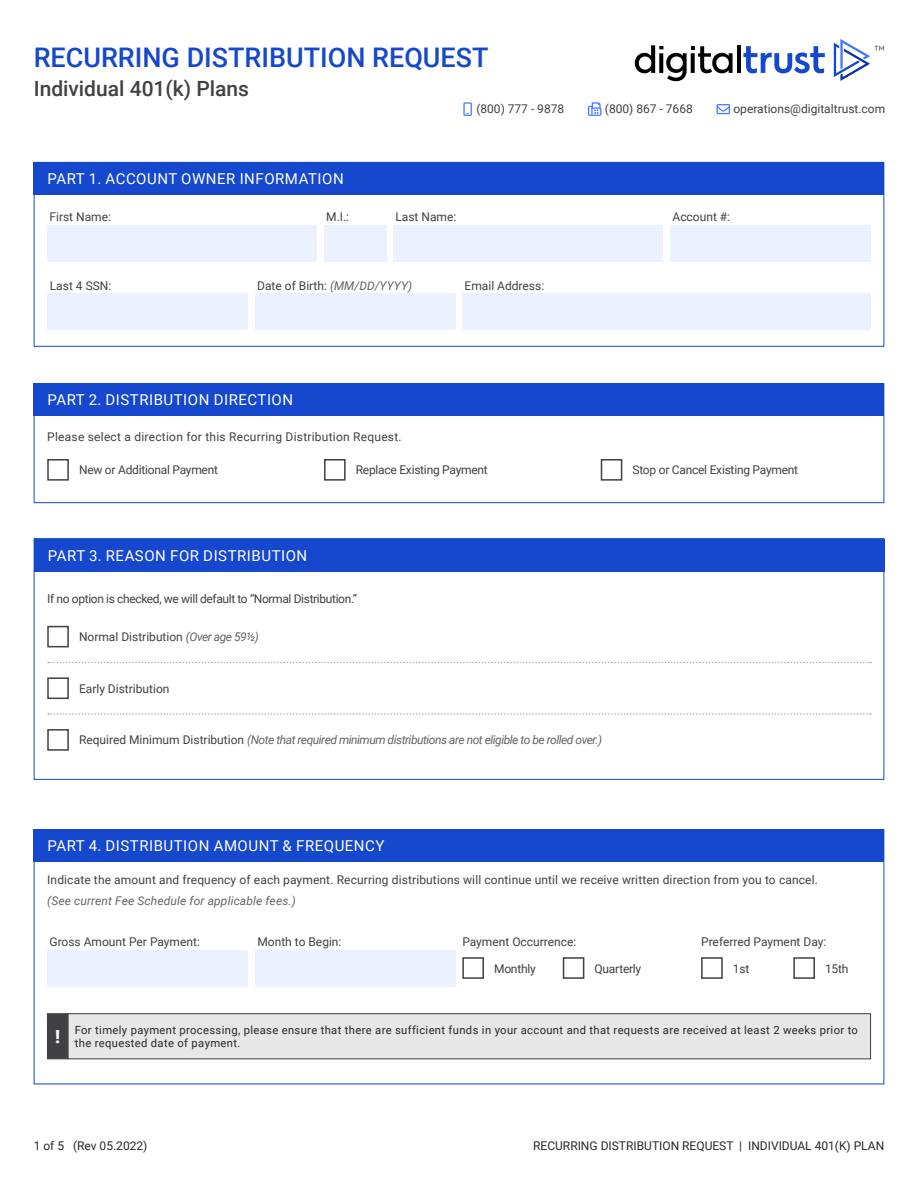
<style>
.page{position:relative;width:918px;height:1188px;background:#fff}
.page>*{position:absolute;margin:0;border:0;box-sizing:border-box;transform-origin:0 0}
.t1{font:500 27px "Roboto";color:#1548cd}
.t2{font:500 21px "Roboto";color:#414042}
.t3{font:900 18px "Roboto";color:#fff}
.t4{font:15px "Roboto";letter-spacing:.035em;color:#fff}
.t5{font:12px "Roboto";color:#414042}
.t6{font:italic 12px "Roboto";letter-spacing:-.04em;color:#636466}
.t7{font:12px "Roboto";letter-spacing:-.02em;color:#414042}
.t8{font:12px "Roboto";color:#282829}
.t9{font:12px "Roboto";letter-spacing:.02em;color:#414042}
.t10{font:12px "Roboto";letter-spacing:-.03em;color:#414042}
.t11{font:italic 12px "Roboto";letter-spacing:.01em;color:#636466}
.t12{font:11.25px/13.5px "Roboto";letter-spacing:.03em;color:#282829}
.s1{font-style:italic;color:#636466}
.s2{font-style:normal;color:#414042}
</style>
<div class="page">
<div style="left:34px;top:383px;width:850px;height:120px;border:1px solid #1548cd"></div>
<svg style="left:717px;top:104px;width:13px;height:10px"></svg>
<svg style="left:463px;top:102px;width:9px;height:14px"></svg>
<svg style="left:588px;top:102px;width:13px;height:14px"></svg>
<svg style="left:743px;top:46px;width:82px;height:28px"></svg>
<hr style="left:737px;top:45px;width:4px;height:28px;background:#000">
<svg style="left:635px;top:45px;width:98px;height:36px"></svg>
<svg style="left:691px;top:53px;width:4px;height:20px"></svg>
<svg style="left:834px;top:39px;width:50px;height:42px"></svg>
<div style="left:47px;top:626px;width:22px;height:21px;background:#fff;border:2px solid #414042"></div>
<div style="left:47px;top:729px;width:22px;height:22px;background:#fff;border:2px solid #414042"></div>
<div style="left:47px;top:677px;width:22px;height:22px;background:#fff;border:2px solid #414042"></div>
<svg style="left:48px;top:713px;width:823px;height:2px"></svg>
<svg style="left:48px;top:662px;width:823px;height:1px"></svg>
<div style="left:255px;top:950px;width:201px;height:36px;background:#ecf1ff"></div>
<div style="left:47px;top:950px;width:201px;height:36px;background:#ecf1ff"></div>
<div style="left:462px;top:957px;width:22px;height:22px;background:#fff;border:2px solid #414042"></div>
<div style="left:701px;top:957px;width:22px;height:22px;background:#fff;border:2px solid #414042"></div>
<div style="left:793px;top:957px;width:22px;height:22px;background:#fff;border:2px solid #414042"></div>
<div style="left:563px;top:957px;width:21px;height:22px;background:#fff;border:2px solid #414042"></div>
<div style="left:47px;top:459px;width:22px;height:22px;background:#fff;border:2px solid #414042"></div>
<div style="left:324px;top:459px;width:22px;height:22px;background:#fff;border:2px solid #414042"></div>
<div style="left:601px;top:459px;width:21px;height:22px;background:#fff;border:2px solid #414042"></div>
<div style="left:34px;top:383px;width:850px;height:33px;background:#1548cd"></div>
<div style="left:34px;top:539px;width:850px;height:33px;background:#1548cd"></div>
<div style="left:34px;top:829px;width:850px;height:33px;background:#1548cd"></div>
<div style="left:670px;top:225px;width:201px;height:36px;background:#ecf1ff"></div>
<div style="left:324px;top:225px;width:62px;height:36px;background:#ecf1ff"></div>
<div style="left:47px;top:225px;width:270px;height:36px;background:#ecf1ff"></div>
<div style="left:393px;top:225px;width:270px;height:36px;background:#ecf1ff"></div>
<div style="left:47px;top:294px;width:201px;height:36px;background:#ecf1ff"></div>
<div style="left:255px;top:294px;width:201px;height:36px;background:#ecf1ff"></div>
<div style="left:462px;top:294px;width:409px;height:36px;background:#ecf1ff"></div>
<div style="left:34px;top:162px;width:850px;height:32px;background:#1548cd"></div>
<div style="left:68px;top:1014px;width:803px;height:45px;background:#e7e7e8"></div>
<div style="left:68px;top:1014px;width:803px;height:45px;border:1px solid #414042"></div>
<div style="left:47px;top:1014px;width:21px;height:45px;background:#414042"></div>
<h1 class="t1" style="left:34px;top:39px;width:456px">RECURRING DISTRIBUTION REQUEST</h1>
<h2 class="t2" style="left:34px;top:74px;width:217px">Individual 401(k) Plans</h2>
<p class="t5" style="left:476px;top:100px;width:89px">(800) 777 - 9878</p>
<p class="t5" style="left:605px;top:100px;width:89px">(800) 867 - 7668</p>
<p class="t5" style="left:733px;top:100px;width:153px">operations@digitaltrust.com</p>
<p class="t4" style="left:48px;top:168px;width:298px">PART 1. ACCOUNT OWNER INFORMATION</p>
<p class="t5" style="left:50px;top:209px;width:63px">First Name:</p>
<p class="t5" style="left:326px;top:209px;width:24px">M.I.:</p>
<p class="t5" style="left:395px;top:209px;width:62px">Last Name:</p>
<p class="t5" style="left:673px;top:209px;width:59px">Account #:</p>
<p class="t5" style="left:50px;top:277px;width:63px">Last 4 SSN:</p>
<p class="t5" style="left:257px;top:277px;width:157px">Date of Birth: <span class="s1">(MM/DD/YYYY)</span></p>
<p class="t5" style="left:465px;top:277px;width:81px">Email Address:</p>
<p class="t4" style="left:48px;top:389px;width:247px">PART 2. DISTRIBUTION DIRECTION</p>
<p class="t9" style="left:47px;top:428px;width:356px">Please select a direction for this Recurring Distribution Request.</p>
<p class="t7" style="left:79px;top:462px;width:141px">New or Additional Payment</p>
<p class="t7" style="left:356px;top:462px;width:134px">Replace Existing Payment</p>
<p class="t7" style="left:633px;top:462px;width:167px">Stop or Cancel Existing Payment</p>
<p class="t4" style="left:48px;top:545px;width:261px">PART 3. REASON FOR DISTRIBUTION</p>
<p class="t10" style="left:47px;top:590px;width:311px">If no option is checked, we will default to “Normal Distribution.”</p>
<p class="t5" style="left:79px;top:628px;width:182px">Normal Distribution <span class="s1">(Over age 59½)</span></p>
<p class="t5" style="left:79px;top:680px;width:92px">Early Distribution</p>
<p class="t6" style="left:79px;top:732px;width:525px"><span class="s2">Required Minimum Distribution</span> (Note that required minimum distributions are not eligible to be rolled over.)</p>
<p class="t4" style="left:48px;top:835px;width:338px">PART 4. DISTRIBUTION AMOUNT &amp; FREQUENCY</p>
<p class="t5" style="left:47px;top:872px;width:772px">Indicate the amount and frequency of each payment. Recurring distributions will continue until we receive written direction from you to cancel.</p>
<p class="t11" style="left:47px;top:893px;width:250px">(See current Fee Schedule for applicable fees.)</p>
<p class="t5" style="left:50px;top:933px;width:152px">Gross Amount Per Payment:</p>
<p class="t5" style="left:257px;top:933px;width:86px">Month to Begin:</p>
<p class="t7" style="left:494px;top:960px;width:43px">Monthly</p>
<p class="t7" style="left:595px;top:960px;width:48px">Quarterly</p>
<p class="t5" style="left:733px;top:960px;width:18px">1st</p>
<p class="t5" style="left:825px;top:960px;width:25px">15th</p>
<p class="t5" style="left:462px;top:933px;width:115px">Payment Occurrence:</p>
<p class="t5" style="left:701px;top:933px;width:127px">Preferred Payment Day:</p>
<h3 class="t3" style="left:55px;top:1024px;width:6px">!</h3>
<p class="t12" style="left:75px;top:1023px;width:785px">For timely payment processing, please ensure that there are sufficient funds in your account and that requests are received at least 2 weeks prior to the requested date of payment.</p>
<p class="t8" style="left:34px;top:1137px;width:115px">1 of 5 (Rev 05.2022)</p>
<p class="t8" style="left:533px;top:1137px;width:353px">RECURRING DISTRIBUTION REQUEST | INDIVIDUAL 401(K) PLAN</p>
</div>
